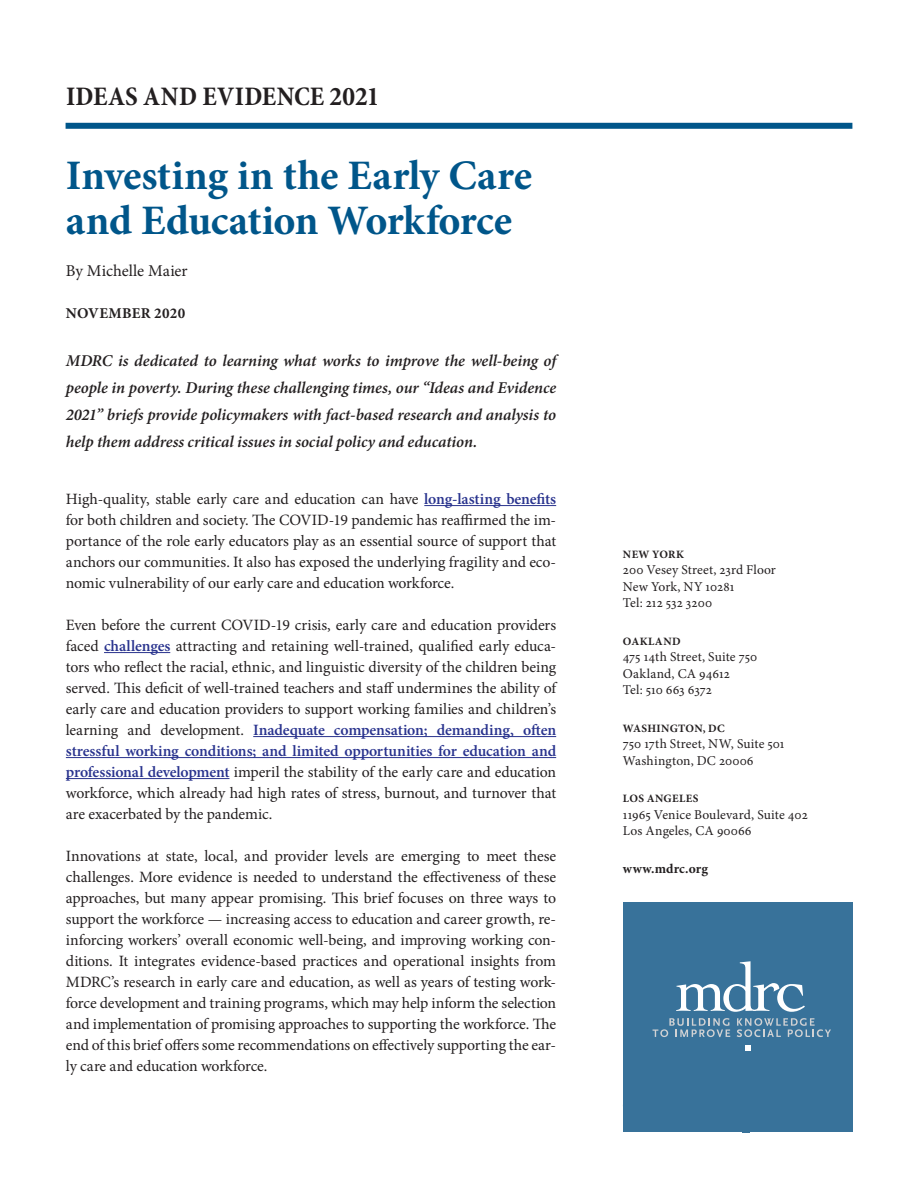
<style>
.page{position:relative;width:918px;height:1188px;background:#fff}
.page>*{position:absolute;margin:0;border:0;box-sizing:border-box;transform-origin:0 0}
.t1{font:700 42px/45px "Minion Pro";letter-spacing:-.01em;color:#00568a}
.t2{font:700 condensed 27px "Minion Pro";letter-spacing:.005em;color:#231f20}
.t3{font:italic 600 16.5px/27px "Minion Pro";letter-spacing:-.005em;color:#231f20;text-align:justify}
.t4{font:16.5px "Minion Pro";color:#231f20}
.t5{font:15.75px/21px "Minion Pro";letter-spacing:-.01em;color:#231f20;text-align:justify}
.t6{font:700 15px "Minion Pro";letter-spacing:.02em;color:#231f20}
.t7{font:13.5px/16.5px "Minion Pro";letter-spacing:.005em;color:#231f20}
.t8{font:700 13.5px "Minion Pro";letter-spacing:.01em;color:#231f20}
.t9{font:700 11.25px "Minion Pro";letter-spacing:.03em;color:#231f20}
.s1{font-weight:600;color:#29338e}
</style>
<div class="page">
<div style="left:742px;top:1125px;width:7px;height:8px;background:#38729a"></div>
<div style="left:623px;top:902px;width:229px;height:230px;background:#38729a"></div>
<svg style="left:653px;top:961px;width:178px;height:90px"></svg>
<div style="left:66px;top:123px;width:786px;height:6px;background:#00568a"></div>
<hr style="left:424px;top:505px;width:132px;height:1px;background:#29338e">
<hr style="left:104px;top:652px;width:66px;height:1px;background:#29338e">
<hr style="left:253px;top:736px;width:303px;height:1px;background:#29338e">
<hr style="left:66px;top:757px;width:490px;height:1px;background:#29338e">
<hr style="left:66px;top:778px;width:163px;height:1px;background:#29338e">
<h2 class="t2" style="left:66px;top:78px;width:315px">IDEAS AND EVIDENCE 2021</h2>
<p class="t1" style="left:66px;top:153px;width:468px">Investing in the Early Care and Education Workforce</p>
<p class="t4" style="left:66px;top:260px;width:123px">By Michelle Maier</p>
<p class="t6" style="left:66px;top:303px;width:121px">NOVEMBER 2020</p>
<p class="t3" style="left:66px;top:347px;width:492px">MDRC is dedicated to learning what works to improve the well-being of people in poverty. During these challenging times, our “Ideas and Evidence 2021” briefs provide policymakers with fact-based research and analysis to help them address critical issues in social policy and education.</p>
<p class="t5" style="left:66px;top:489px;width:492px">High-quality, stable early care and education can have <span class="s1">long-lasting benefits </span>for both children and society. The COVID-19 pandemic has reaffirmed the im&shy;portance of the role early educators play as an essential source of support that anchors our communities. It also has exposed the underlying fragility and eco&shy;nomic vulnerability of our early care and education workforce.</p>
<p class="t5" style="left:66px;top:615px;width:492px">Even before the current COVID-19 crisis, early care and education providers faced <span class="s1">challenges</span> attracting and retaining well-trained, qualified early educa&shy;tors who reflect the racial, ethnic, and linguistic diversity of the children being served. This deficit of well-trained teachers and staff undermines the ability of early care and education providers to support working families and children’s learning and development. <span class="s1">Inadequate compensation; demanding, often stressful working conditions; and limited opportunities for education and professional development</span> imperil the stability of the early care and education workforce, which already had high rates of stress, burnout, and turnover that are exacerbated by the pandemic.</p>
<p class="t5" style="left:66px;top:845px;width:492px">Innovations at state, local, and provider levels are emerging to meet these challenges. More evidence is needed to understand the effectiveness of these approaches, but many appear promising. This brief focuses on three ways to support the workforce — increasing access to education and career growth, re&shy;inforcing workers’ overall economic well-being, and improving working con&shy;ditions. It integrates evidence-based practices and operational insights from MDRC’s research in early care and education, as well as years of testing work&shy;force development and training programs, which may help inform the selection and implementation of promising approaches to supporting the workforce. The end of this brief offers some recommendations on effectively supporting the ear&shy;ly care and education workforce.</p>
<p class="t9" style="left:623px;top:546px;width:63px">NEW YORK</p>
<p class="t7" style="left:623px;top:562px;width:155px">200 Vesey Street, 23rd Floor<br>New York, NY 10281<br>Tel: 212 532 3200</p>
<p class="t9" style="left:623px;top:633px;width:59px">OAKLAND</p>
<p class="t7" style="left:623px;top:649px;width:136px">475 14th Street, Suite 750<br>Oakland, CA 94612<br>Tel: 510 663 6372</p>
<p class="t9" style="left:623px;top:720px;width:103px">WASHINGTON, DC</p>
<p class="t7" style="left:623px;top:736px;width:163px">750 17th Street, NW, Suite 501<br>Washington, DC 20006</p>
<p class="t9" style="left:623px;top:791px;width:77px">LOS ANGELES</p>
<p class="t7" style="left:623px;top:806px;width:186px">11965 Venice Boulevard, Suite 402<br>Los Angeles, CA 90066</p>
<p class="t8" style="left:623px;top:859px;width:87px">www.mdrc.org</p>
</div>
